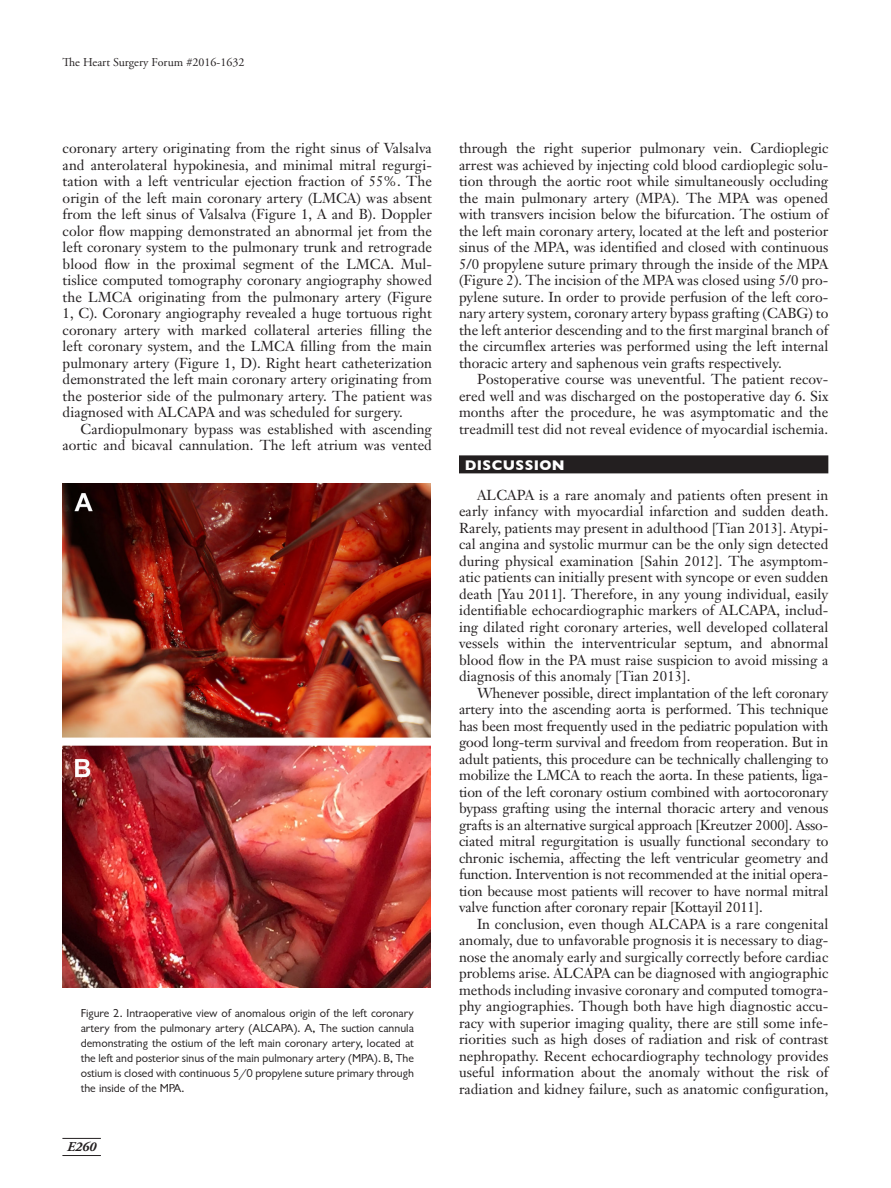
<style>
.page{position:relative;width:891px;height:1188px;background:#fff}
.page>*{position:absolute;margin:0;border:0;box-sizing:border-box;transform-origin:0 0}
.Body_Text{font:14.25px/16.5px "Janson Text";color:#231f20;text-align:justify}
.t1{font:700 14.25px "Gill Sans";letter-spacing:.03em;color:#fff}
.Page_Numbers{font:italic 700 13.5px "Adobe Garamond Pro";color:#231f20}
.Figure_Legend{font:12px/15px "Classical Sans Regular DTC";color:#231f20;text-align:justify}
.t2{font:12px "Adobe Garamond Pro";letter-spacing:.005em;color:#231f20}
</style>
<div class="page">
<hr style="left:62px;top:1138px;width:39px;height:1px;background:#231f20">
<hr style="left:62px;top:1155px;width:39px;height:1px;background:#231f20">
<div style="left:459px;top:455px;width:369px;height:18px;background:#231f20"></div>
<img style="left:63px;top:484px;width:367px;height:504px">
<p class="t2" style="left:62px;top:55px;width:184px">The Heart Surgery Forum #2016-1632</p>
<p class="Body_Text" style="left:63px;top:140px;width:371px">coronary artery originating from the right sinus of Valsalva and anterolateral hypokinesia, and minimal mitral regurgi&shy;tation with a left ventricular ejection fraction of 55%. The origin of the left main coronary artery (LMCA) was absent from the left sinus of Valsalva (Figure 1, A and B). Doppler color flow mapping demonstrated an abnormal jet from the left coronary system to the pulmonary trunk and retrograde blood flow in the proximal segment of the LMCA. Mul&shy;tislice computed tomography coronary angiography showed the LMCA originating from the pulmonary artery (Figure 1, C). Coronary angiography revealed a huge tortuous right coronary artery with marked collateral arteries filling the left coronary system, and the LMCA filling from the main pulmonary artery (Figure 1, D). Right heart catheterization demonstrated the left main coronary artery originating from the posterior side of the pulmonary artery. The patient was diagnosed with ALCAPA and was scheduled for surgery.</p>
<p class="Body_Text" style="left:63px;top:420px;width:371px;text-align:right">Cardiopulmonary bypass was established with ascending aortic and bicaval cannulation. The left atrium was vented</p>
<p class="Figure_Legend" style="left:81px;top:1006px;width:335px">Figure 2. Intraoperative view of anomalous origin of the left coronary artery from the pulmonary artery (ALCAPA). A, The suction cannula demonstrating the ostium of the left main coronary artery, located at the left and posterior sinus of the main pulmonary artery (MPA). B, The ostium is closed with continuous 5/0 propylene suture primary through the inside of the MPA.</p>
<p class="Page_Numbers" style="left:67px;top:1139px;width:31px">E260</p>
<p class="Body_Text" style="left:459px;top:140px;width:371px">through the right superior pulmonary vein. Cardioplegic arrest was achieved by injecting cold blood cardioplegic solu&shy;tion through the aortic root while simultaneously occluding the main pulmonary artery (MPA). The MPA was opened with transvers incision below the bifurcation. The ostium of the left main coronary artery, located at the left and posterior sinus of the MPA, was identified and closed with continuous 5/0 propylene suture primary through the inside of the MPA (Figure 2). The incision of the MPA was closed using 5/0 pro&shy;pylene suture. In order to provide perfusion of the left coro&shy;nary artery system, coronary artery bypass grafting (CABG) to the left anterior descending and to the first marginal branch of the circumflex arteries was performed using the left internal thoracic artery and saphenous vein grafts respectively.</p>
<p class="Body_Text" style="left:459px;top:371px;width:371px;text-indent:18px">Postoperative course was uneventful. The patient recov&shy;ered well and was discharged on the postoperative day 6. Six months after the procedure, he was asymptomatic and the treadmill test did not reveal evidence of myocardial ischemia.</p>
<h1 class="t1" style="left:465px;top:453px;width:102px">DISCUSSION</h1>
<p class="Body_Text" style="left:459px;top:486px;width:371px;text-indent:18px">ALCAPA is a rare anomaly and patients often present in early infancy with myocardial infarction and sudden death.<br>Rarely, patients may present in adulthood [Tian 2013]. Atypi&shy;cal angina and systolic murmur can be the only sign detected during physical examination [Sahin 2012]. The asymptom&shy;atic patients can initially present with syncope or even sudden death [Yau 2011]. Therefore, in any young individual, easily identifiable echocardiographic markers of ALCAPA, includ&shy;ing dilated right coronary arteries, well developed collateral vessels within the interventricular septum, and abnormal blood flow in the PA must raise suspicion to avoid missing a diagnosis of this anomaly [Tian 2013].</p>
<p class="Body_Text" style="left:459px;top:684px;width:371px;text-indent:18px">Whenever possible, direct implantation of the left coronary artery into the ascending aorta is performed. This technique has been most frequently used in the pediatric population with good long-term survival and freedom from reoperation. But in adult patients, this procedure can be technically challenging to mobilize the LMCA to reach the aorta. In these patients, liga&shy;tion of the left coronary ostium combined with aortocoronary bypass grafting using the internal thoracic artery and venous grafts is an alternative surgical approach [Kreutzer 2000]. Asso&shy;ciated mitral regurgitation is usually functional secondary to chronic ischemia, affecting the left ventricular geometry and function. Intervention is not recommended at the initial opera&shy;tion because most patients will recover to have normal mitral valve function after coronary repair [Kottayil 2011].</p>
<p class="Body_Text" style="left:459px;top:915px;width:371px;text-indent:18px">In conclusion, even though ALCAPA is a rare congenital anomaly, due to unfavorable prognosis it is necessary to diag&shy;nose the anomaly early and surgically correctly before cardiac problems arise. ALCAPA can be diagnosed with angiographic methods including invasive coronary and computed tomogra&shy;phy angiographies. Though both have high diagnostic accu&shy;racy with superior imaging quality, there are still some infe&shy;riorities such as high doses of radiation and risk of contrast nephropathy. Recent echocardiography technology provides useful information about the anomaly without the risk of radiation and kidney failure, such as anatomic configuration,</p>
</div>
